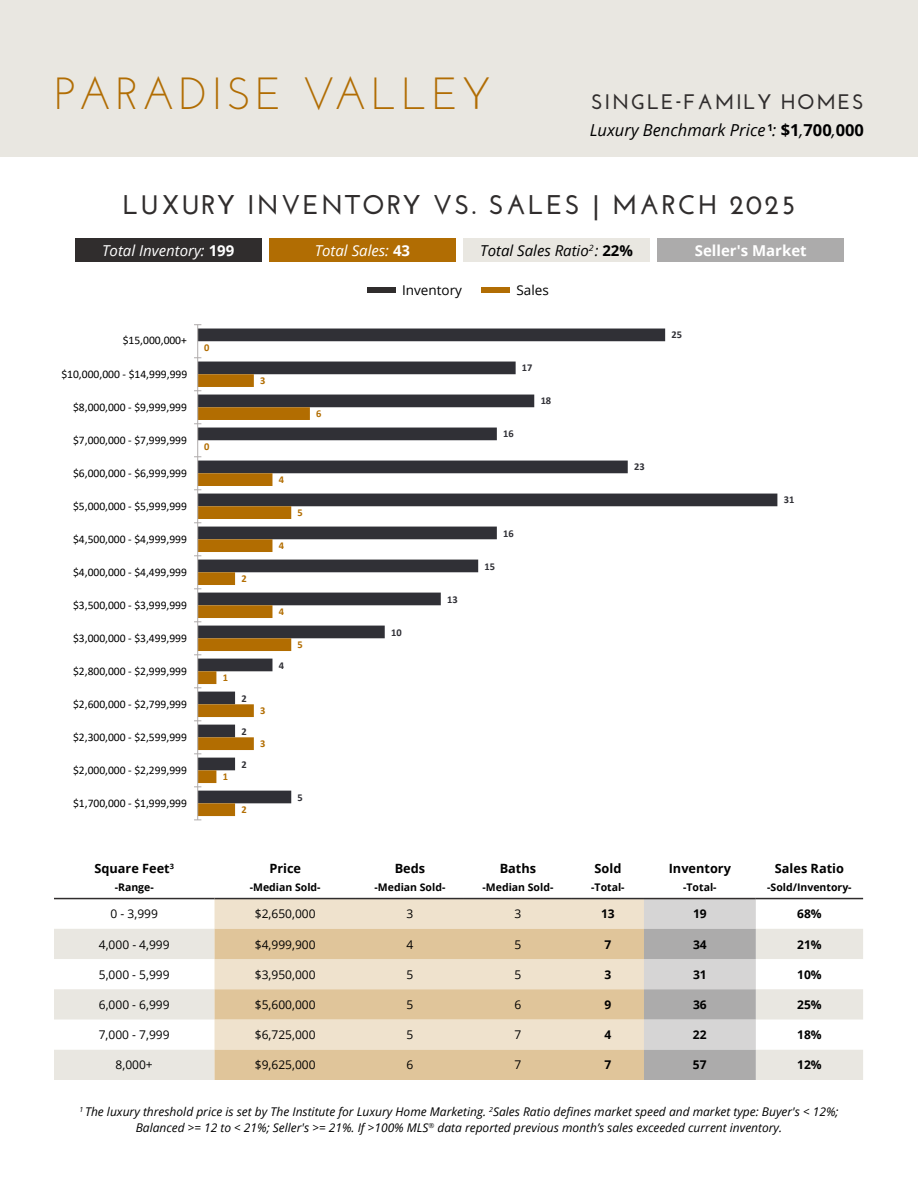
<style>
.page{position:relative;width:918px;height:1188px;background:#fff}
.page>*{position:absolute;margin:0;border:0;box-sizing:border-box;transform-origin:0 0}
.t1{font:45px "Josefin Sans";letter-spacing:.08em;color:#b16d03}
.t2{font:700 27px "Josefin Sans";letter-spacing:.08em;color:#302d2d}
.t3{font:700 21px "Josefin Sans";letter-spacing:.08em;color:#302d2d}
.t4{font:italic 16.5px "Open Sans";color:#000}
.t5{font:italic 15px "Open Sans";color:#fff}
.t6{font:italic 15px "Open Sans";color:#000}
.t7{font:700 15px "Open Sans";color:#fff}
.t8{font:13.5px "Open Sans";color:#000}
.t9{font:700 12.75px "Open Sans";color:#000}
.t10{font:italic 12px/16.5px "Open Sans";color:#000;text-align:center}
.t11{font:12px "Open Sans";color:#000}
.t12{font:700 12px "Open Sans";color:#000}
.t13{font:11.55px "Calibri";letter-spacing:-.005em;color:#000}
.t14{font:700 10.5px "Open Sans";color:#000}
.t15{font:700 10.5px "Calibri";color:#303036}
.t16{font:700 10.5px "Calibri";color:#b26d01}
.s1{font-weight:700;font-style:normal}
</style>
<div class="page">
<div style="left:0;top:0;width:918px;height:158px;background:#e9e7e1"></div>
<svg style="left:198px;top:329px;width:579px;height:310px"></svg>
<svg style="left:198px;top:374px;width:112px;height:442px"></svg>
<hr style="left:197px;top:325px;width:1px;height:495px;background:#afabab">
<div style="left:367px;top:287px;width:29px;height:6px;background:#302d2d"></div>
<div style="left:482px;top:287px;width:28px;height:6px;background:#b16d03"></div>
<div style="left:657px;top:238px;width:187px;height:24px;background:#acabab"></div>
<div style="left:75px;top:238px;width:187px;height:24px;background:#302d2d"></div>
<div style="left:269px;top:238px;width:187px;height:24px;background:#b16d03"></div>
<div style="left:463px;top:238px;width:187px;height:24px;background:#e9e7e1"></div>
<div style="left:215px;top:899px;width:429px;height:30px;background:#efe2cd"></div>
<svg style="left:54px;top:929px;width:809px;height:151px;fill:#e9e7e1"></svg>
<svg style="left:215px;top:929px;width:429px;height:151px;background:#e6d0ae"></svg>
<svg style="left:644px;top:899px;width:112px;height:181px;background:#c0bfbf"></svg>
<hr style="left:54px;top:898px;width:161px;height:1px;background:#302d2d">
<hr style="left:215px;top:898px;width:141px;height:1px;background:#302d2d">
<hr style="left:356px;top:898px;width:108px;height:1px;background:#302d2d">
<hr style="left:464px;top:898px;width:108px;height:1px;background:#302d2d">
<hr style="left:572px;top:898px;width:72px;height:1px;background:#302d2d">
<hr style="left:644px;top:898px;width:112px;height:1px;background:#302d2d">
<hr style="left:756px;top:898px;width:107px;height:1px;background:#302d2d">
<h1 class="t1" style="left:54px;top:67px;width:438px">PARADISE VALLEY</h1>
<h3 class="t3" style="left:591px;top:93px;width:274px">SINGLE-FAMILY HOMES</h3>
<h3 class="t4" style="left:590px;top:119px;width:276px">Luxury Benchmark Price <sup>1</sup>: <span class="s1">$1</span>,<span class="s1">700</span>,<span class="s1">000</span></h3>
<h2 class="t2" style="left:123px;top:194px;width:674px">LUXURY INVENTORY VS. SALES | MARCH 2025</h2>
<p class="t5" style="left:102px;top:240px;width:134px">Total Inventory: <span class="s1">199</span></p>
<p class="t5" style="left:315px;top:240px;width:97px">Total Sales: <span class="s1">43</span></p>
<p class="t6" style="left:480px;top:244px;width:154px">Total Sales Ratio<sup>2</sup> : <span class="s1">22%</span></p>
<p class="t7" style="left:695px;top:244px;width:113px">Seller's Market</p>
<p class="t13" style="left:123px;top:333px;width:66px">$15,000,000+</p>
<p class="t13" style="left:61px;top:366px;width:127px">$10,000,000 - $14,999,999</p>
<p class="t13" style="left:73px;top:399px;width:115px">$8,000,000 - $9,999,999</p>
<p class="t13" style="left:73px;top:432px;width:115px">$7,000,000 - $7,999,999</p>
<p class="t13" style="left:73px;top:465px;width:115px">$6,000,000 - $6,999,999</p>
<p class="t13" style="left:73px;top:498px;width:115px">$5,000,000 - $5,999,999</p>
<p class="t13" style="left:73px;top:531px;width:115px">$4,500,000 - $4,999,999</p>
<p class="t13" style="left:73px;top:564px;width:115px">$4,000,000 - $4,499,999</p>
<p class="t13" style="left:73px;top:597px;width:115px">$3,500,000 - $3,999,999</p>
<p class="t13" style="left:73px;top:630px;width:115px">$3,000,000 - $3,499,999</p>
<p class="t13" style="left:73px;top:663px;width:115px">$2,800,000 - $2,999,999</p>
<p class="t13" style="left:73px;top:696px;width:115px">$2,600,000 - $2,799,999</p>
<p class="t13" style="left:73px;top:729px;width:115px">$2,300,000 - $2,599,999</p>
<p class="t13" style="left:73px;top:762px;width:115px">$2,000,000 - $2,299,999</p>
<p class="t13" style="left:73px;top:795px;width:115px">$1,700,000 - $1,999,999</p>
<p class="t16" style="left:204px;top:340px;width:7px">0</p>
<p class="t16" style="left:204px;top:439px;width:7px">0</p>
<p class="t16" style="left:260px;top:373px;width:7px">3</p>
<p class="t16" style="left:316px;top:406px;width:7px">6</p>
<p class="t16" style="left:223px;top:670px;width:7px">1</p>
<p class="t16" style="left:223px;top:769px;width:7px">1</p>
<p class="t16" style="left:241px;top:571px;width:7px">2</p>
<p class="t15" style="left:241px;top:691px;width:7px">2</p>
<p class="t15" style="left:241px;top:724px;width:7px">2</p>
<p class="t15" style="left:241px;top:757px;width:7px">2</p>
<p class="t16" style="left:241px;top:803px;width:7px">2</p>
<p class="t16" style="left:279px;top:472px;width:7px">4</p>
<p class="t16" style="left:279px;top:538px;width:7px">4</p>
<p class="t16" style="left:298px;top:505px;width:7px">5</p>
<p class="t16" style="left:279px;top:604px;width:7px">4</p>
<p class="t15" style="left:279px;top:658px;width:7px">4</p>
<p class="t16" style="left:298px;top:637px;width:7px">5</p>
<p class="t16" style="left:260px;top:703px;width:7px">3</p>
<p class="t16" style="left:260px;top:736px;width:7px">3</p>
<p class="t15" style="left:298px;top:790px;width:7px">5</p>
<p class="t9" style="left:94px;top:864px;width:81px">Square Feet<sup>3</sup></p>
<p class="t14" style="left:115px;top:883px;width:41px">-Range-</p>
<p class="t9" style="left:269px;top:864px;width:33px">Price</p>
<p class="t14" style="left:250px;top:883px;width:72px">-Median Sold-</p>
<p class="t8" style="left:402px;top:285px;width:61px">Inventory</p>
<p class="t8" style="left:516px;top:285px;width:34px">Sales</p>
<p class="t15" style="left:391px;top:625px;width:12px">10</p>
<p class="t15" style="left:522px;top:360px;width:12px">17</p>
<p class="t15" style="left:503px;top:427px;width:12px">16</p>
<p class="t15" style="left:541px;top:394px;width:12px">18</p>
<p class="t15" style="left:447px;top:592px;width:12px">13</p>
<p class="t15" style="left:503px;top:526px;width:12px">16</p>
<p class="t15" style="left:485px;top:559px;width:12px">15</p>
<p class="t15" style="left:672px;top:327px;width:12px">25</p>
<p class="t15" style="left:634px;top:460px;width:12px">23</p>
<p class="t15" style="left:784px;top:493px;width:12px">31</p>
<p class="t9" style="left:395px;top:864px;width:32px">Beds</p>
<p class="t14" style="left:375px;top:883px;width:72px">-Median Sold-</p>
<p class="t9" style="left:500px;top:864px;width:38px">Baths</p>
<p class="t14" style="left:483px;top:883px;width:72px">-Median Sold-</p>
<p class="t9" style="left:595px;top:864px;width:28px">Sold</p>
<p class="t14" style="left:591px;top:883px;width:35px">-Total-</p>
<p class="t9" style="left:669px;top:864px;width:64px">Inventory</p>
<p class="t14" style="left:683px;top:883px;width:35px">-Total-</p>
<p class="t9" style="left:775px;top:864px;width:71px">Sales Ratio</p>
<p class="t14" style="left:767px;top:883px;width:86px">-Sold/Inventory-</p>
<p class="t11" style="left:111px;top:909px;width:49px">0 - 3,999</p>
<p class="t11" style="left:255px;top:909px;width:62px">$2,650,000</p>
<p class="t11" style="left:407px;top:909px;width:8px">3</p>
<p class="t11" style="left:515px;top:909px;width:8px">3</p>
<p class="t12" style="left:601px;top:909px;width:15px">13</p>
<p class="t12" style="left:693px;top:909px;width:15px">19</p>
<p class="t12" style="left:797px;top:909px;width:26px">68%</p>
<p class="t11" style="left:99px;top:939px;width:72px">4,000 - 4,999</p>
<p class="t11" style="left:255px;top:939px;width:62px">$4,999,900</p>
<p class="t11" style="left:407px;top:939px;width:8px">4</p>
<p class="t11" style="left:515px;top:939px;width:8px">5</p>
<p class="t12" style="left:605px;top:939px;width:8px">7</p>
<p class="t12" style="left:693px;top:939px;width:15px">34</p>
<p class="t12" style="left:797px;top:939px;width:26px">21%</p>
<p class="t11" style="left:99px;top:970px;width:72px">5,000 - 5,999</p>
<p class="t11" style="left:255px;top:970px;width:62px">$3,950,000</p>
<p class="t11" style="left:407px;top:970px;width:8px">5</p>
<p class="t11" style="left:515px;top:970px;width:8px">5</p>
<p class="t12" style="left:605px;top:970px;width:8px">3</p>
<p class="t12" style="left:693px;top:970px;width:15px">31</p>
<p class="t12" style="left:797px;top:970px;width:26px">10%</p>
<p class="t11" style="left:99px;top:1000px;width:72px">6,000 - 6,999</p>
<p class="t11" style="left:255px;top:1000px;width:62px">$5,600,000</p>
<p class="t11" style="left:407px;top:1000px;width:8px">5</p>
<p class="t11" style="left:515px;top:1000px;width:8px">6</p>
<p class="t12" style="left:605px;top:1000px;width:8px">9</p>
<p class="t12" style="left:693px;top:1000px;width:15px">36</p>
<p class="t12" style="left:797px;top:1000px;width:26px">25%</p>
<p class="t11" style="left:99px;top:1030px;width:72px">7,000 - 7,999</p>
<p class="t11" style="left:255px;top:1030px;width:62px">$6,725,000</p>
<p class="t11" style="left:407px;top:1030px;width:8px">5</p>
<p class="t11" style="left:515px;top:1030px;width:8px">7</p>
<p class="t12" style="left:605px;top:1030px;width:8px">4</p>
<p class="t12" style="left:693px;top:1030px;width:15px">22</p>
<p class="t12" style="left:797px;top:1030px;width:26px">18%</p>
<p class="t11" style="left:116px;top:1060px;width:39px">8,000+</p>
<p class="t11" style="left:255px;top:1060px;width:62px">$9,625,000</p>
<p class="t11" style="left:406px;top:1060px;width:8px">6</p>
<p class="t11" style="left:514px;top:1060px;width:8px">7</p>
<p class="t12" style="left:604px;top:1060px;width:8px">7</p>
<p class="t12" style="left:693px;top:1060px;width:15px">57</p>
<p class="t12" style="left:797px;top:1060px;width:26px">12%</p>
<p class="t10" style="left:79px;top:1104px;width:761px"><sup>1</sup> The luxury threshold price is set by The Institute for Luxury Home Marketing. <sup>2</sup>Sales Ratio defines market speed and market type: Buyer's &lt; 12%;<br>Balanced &gt;= 12 to &lt; 21%; Seller's &gt;= 21%. If &gt;100% MLS<sup>®</sup> data reported previous month’s sales exceeded current inventory.</p>
</div>
